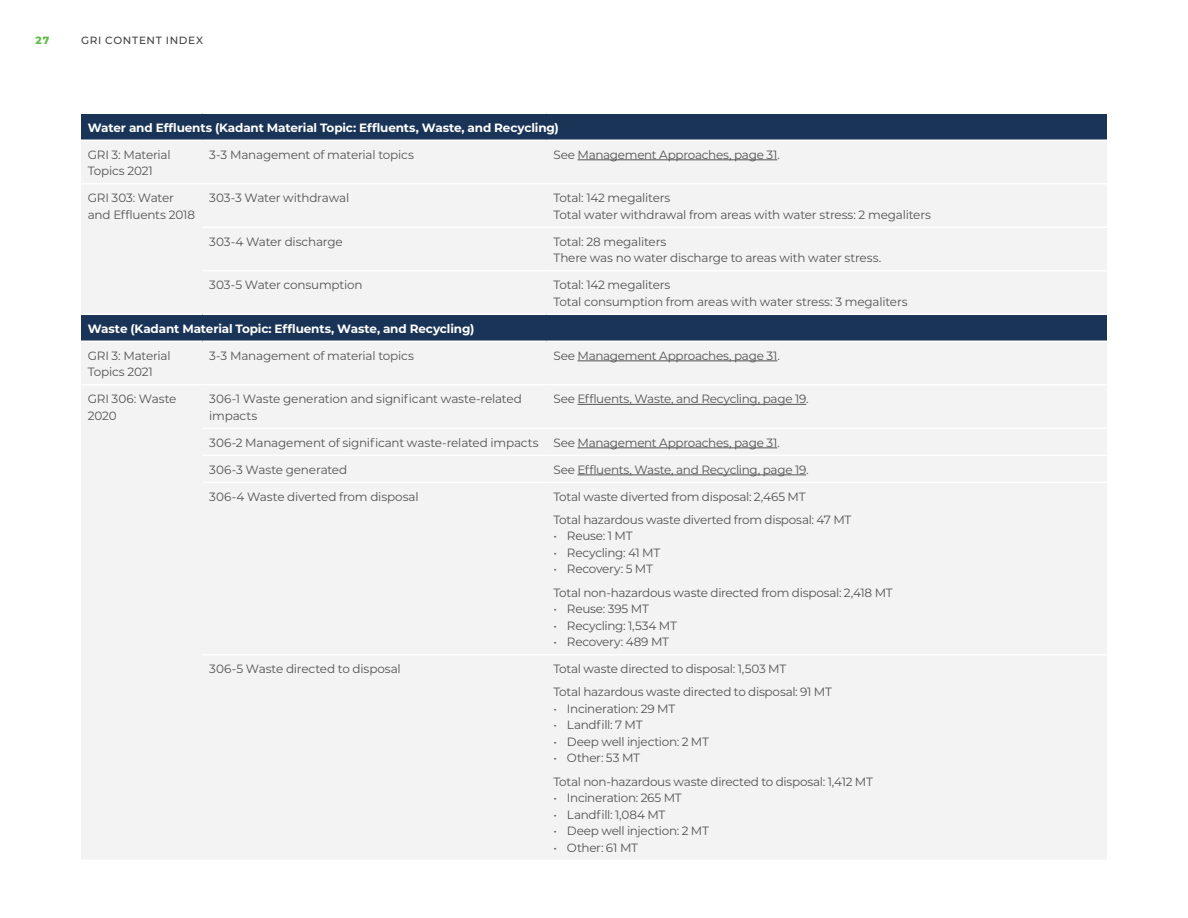
<style>
.page{position:relative;width:1188px;height:918px;background:#fff}
.page>*{position:absolute;margin:0;border:0;box-sizing:border-box;transform-origin:0 0}
.t1{font:12px/16.5px "Montserrat";letter-spacing:-.02em;color:#414042}
.t2{font:700 12px "Montserrat";letter-spacing:-.01em;color:#fff}
.t3{font:500 10.5px "Montserrat";letter-spacing:.065em;color:#414042}
.t4{font:800 10.5px "Montserrat";color:#62bb46}
</style>
<div class="page">
<div style="left:81px;top:113px;width:1026px;height:27px;background:#1a3457"></div>
<div style="left:81px;top:141px;width:1026px;height:718px;background:#f3f3f3"></div>
<div style="left:81px;top:314px;width:1026px;height:27px;background:#1a3457"></div>
<hr style="left:81px;top:183px;width:121px;height:2px;background:#fff">
<hr style="left:81px;top:341px;width:121px;height:1px;background:#fff">
<hr style="left:81px;top:314px;width:121px;height:1px;background:#fff">
<hr style="left:202px;top:183px;width:345px;height:2px;background:#fff">
<hr style="left:202px;top:227px;width:345px;height:1px;background:#fff">
<hr style="left:202px;top:270px;width:345px;height:2px;background:#fff">
<hr style="left:202px;top:341px;width:345px;height:1px;background:#fff">
<hr style="left:547px;top:183px;width:560px;height:2px;background:#fff">
<hr style="left:547px;top:227px;width:560px;height:1px;background:#fff">
<hr style="left:547px;top:270px;width:560px;height:2px;background:#fff">
<hr style="left:547px;top:341px;width:560px;height:1px;background:#fff">
<hr style="left:202px;top:314px;width:345px;height:1px;background:#fff">
<hr style="left:547px;top:314px;width:560px;height:1px;background:#fff">
<hr style="left:81px;top:384px;width:121px;height:2px;background:#fff">
<hr style="left:202px;top:384px;width:345px;height:2px;background:#fff">
<hr style="left:547px;top:384px;width:560px;height:2px;background:#fff">
<hr style="left:202px;top:428px;width:345px;height:1px;background:#fff">
<hr style="left:202px;top:455px;width:345px;height:1px;background:#fff">
<hr style="left:202px;top:482px;width:345px;height:1px;background:#fff">
<hr style="left:202px;top:654px;width:345px;height:2px;background:#fff">
<hr style="left:547px;top:428px;width:560px;height:1px;background:#fff">
<hr style="left:547px;top:455px;width:560px;height:1px;background:#fff">
<hr style="left:547px;top:482px;width:560px;height:1px;background:#fff">
<hr style="left:547px;top:654px;width:560px;height:2px;background:#fff">
<hr style="left:81px;top:112px;width:121px;height:2px;background:#fff">
<hr style="left:202px;top:112px;width:345px;height:2px;background:#fff">
<hr style="left:547px;top:112px;width:560px;height:2px;background:#fff">
<hr style="left:578px;top:160px;width:199px;height:1px;background:#414042">
<hr style="left:578px;top:361px;width:199px;height:1px;background:#414042">
<hr style="left:578px;top:404px;width:228px;height:1px;background:#414042">
<hr style="left:578px;top:448px;width:199px;height:1px;background:#414042">
<hr style="left:578px;top:475px;width:228px;height:1px;background:#414042">
<p class="t4" style="left:36px;top:33px;width:15px">27</p>
<p class="t3" style="left:81px;top:33px;width:124px">GRI CONTENT INDEX</p>
<p class="t2" style="left:88px;top:119px;width:473px">Water and Effluents (Kadant Material Topic: Effluents, Waste, and Recycling)</p>
<p class="t1" style="left:88px;top:146px;width:84px">GRI 3: Material<br>Topics 2021</p>
<p class="t1" style="left:209px;top:146px;width:206px">3-3 Management of material topics</p>
<p class="t1" style="left:554px;top:146px;width:228px">See Management Approaches, page 31.</p>
<p class="t1" style="left:88px;top:189px;width:109px">GRI 303: Water and Effluents 2018</p>
<p class="t1" style="left:209px;top:189px;width:142px">303-3 Water withdrawal</p>
<p class="t1" style="left:554px;top:189px;width:379px">Total: 142 megaliters<br>Total water withdrawal from areas with water stress: 2 megaliters</p>
<p class="t1" style="left:209px;top:233px;width:135px">303-4 Water discharge</p>
<p class="t1" style="left:554px;top:233px;width:329px">Total: 28 megaliters<br>There was no water discharge to areas with water stress.</p>
<p class="t1" style="left:209px;top:276px;width:155px">303-5 Water consumption</p>
<p class="t1" style="left:554px;top:276px;width:356px">Total: 142 megaliters<br>Total consumption from areas with water stress: 3 megaliters</p>
<p class="t2" style="left:88px;top:320px;width:388px">Waste (Kadant Material Topic: Effluents, Waste, and Recycling)</p>
<p class="t1" style="left:88px;top:347px;width:84px">GRI 3: Material<br>Topics 2021</p>
<p class="t1" style="left:209px;top:347px;width:206px">3-3 Management of material topics</p>
<p class="t1" style="left:554px;top:347px;width:228px">See Management Approaches, page 31.</p>
<p class="t1" style="left:88px;top:390px;width:90px">GRI 306: Waste<br>2020</p>
<p class="t1" style="left:209px;top:390px;width:314px">306-1 Waste generation and significant waste-related impacts</p>
<p class="t1" style="left:554px;top:390px;width:257px">See Effluents, Waste, and Recycling, page 19.</p>
<p class="t1" style="left:209px;top:434px;width:572px">306-2 Management of significant waste-related impacts See Management Approaches, page 31.</p>
<p class="t1" style="left:209px;top:461px;width:140px">306-3 Waste generated</p>
<p class="t1" style="left:554px;top:461px;width:257px">See Effluents, Waste, and Recycling, page 19.</p>
<p class="t1" style="left:209px;top:488px;width:211px">306-4 Waste diverted from disposal</p>
<p class="t1" style="left:553px;top:484px;width:300px;line-height:23.2px">Total waste diverted from disposal: 2,465 MT<br>Total hazardous waste diverted from disposal: 47 MT</p>
<p class="t1" style="left:553px;top:527px;width:81px">• Reuse: 1 MT</p>
<p class="t1" style="left:553px;top:544px;width:108px">• Recycling: 41 MT</p>
<p class="t1" style="left:553px;top:557px;width:341px;line-height:23.2px">• Recovery: 5 MT<br>Total non-hazardous waste directed from disposal: 2,418 MT</p>
<p class="t1" style="left:553px;top:600px;width:97px">• Reuse: 395 MT</p>
<p class="t1" style="left:553px;top:617px;width:125px">• Recycling: 1,534 MT</p>
<p class="t1" style="left:553px;top:633px;width:117px">• Recovery: 489 MT</p>
<p class="t1" style="left:209px;top:660px;width:193px">306-5 Waste directed to disposal</p>
<p class="t1" style="left:553px;top:657px;width:280px;line-height:23.2px">Total waste directed to disposal: 1,503 MT<br>Total hazardous waste directed to disposal: 91 MT</p>
<p class="t1" style="left:553px;top:700px;width:123px">• Incineration: 29 MT</p>
<p class="t1" style="left:553px;top:717px;width:91px">• Landfill: 7 MT</p>
<p class="t1" style="left:553px;top:733px;width:157px">• Deep well injection: 2 MT</p>
<p class="t1" style="left:553px;top:746px;width:321px;line-height:23.2px">• Other: 53 MT<br>Total non-hazardous waste directed to disposal: 1,412 MT</p>
<p class="t1" style="left:553px;top:789px;width:130px">• Incineration: 265 MT</p>
<p class="t1" style="left:553px;top:806px;width:114px">• Landfill: 1,084 MT</p>
<p class="t1" style="left:553px;top:822px;width:157px">• Deep well injection: 2 MT</p>
<p class="t1" style="left:553px;top:839px;width:86px">• Other: 61 MT</p>
</div>
